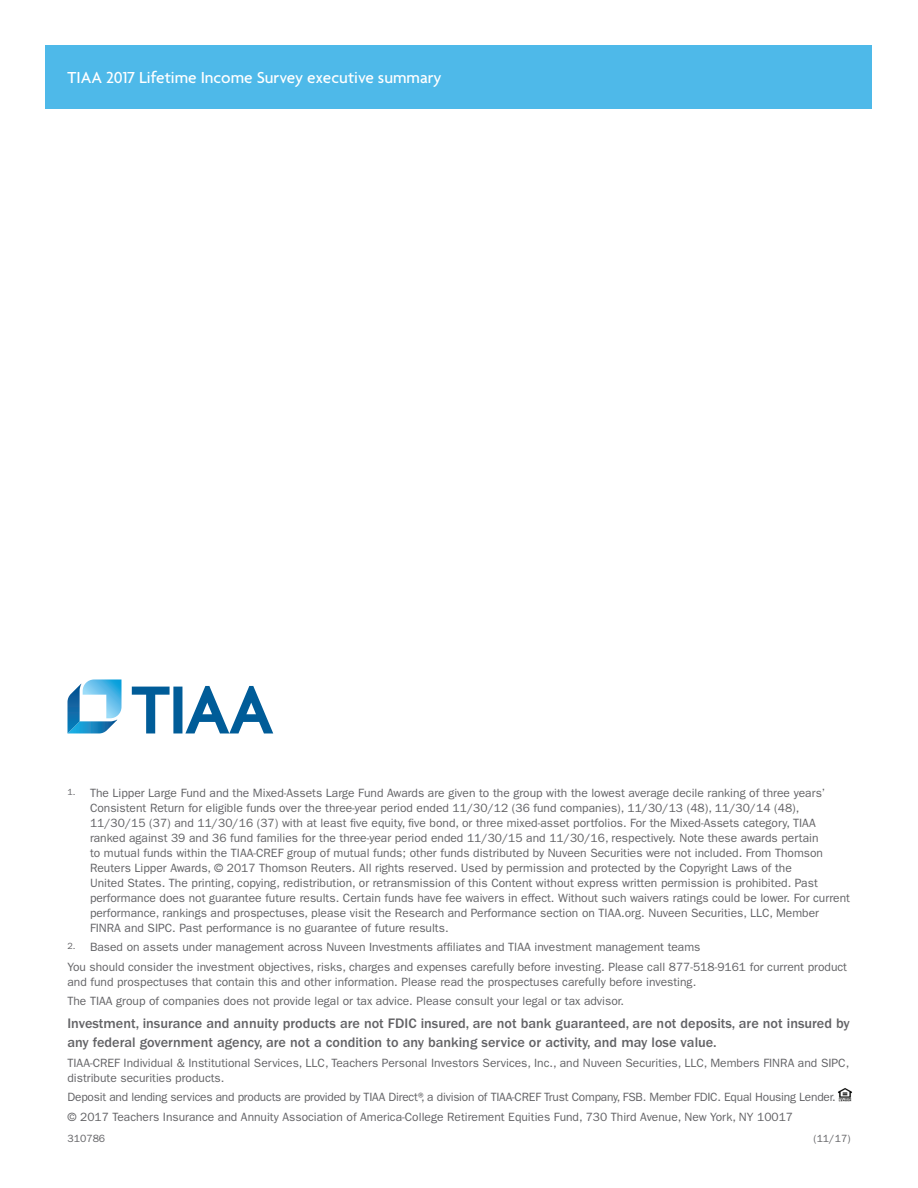
<style>
.page{position:relative;width:918px;height:1188px;background:#fff}
.page>*{position:absolute;margin:0;border:0;box-sizing:border-box;transform-origin:0 0}
.t1{font:500 17.25px "Agenda";color:#fff}
.t2{font:500 14.25px/18.8px "ITC Franklin Gothic Std";color:#636366}
.t3{font:12px/15px "ITC Franklin Gothic Std";color:#636366}
.t4{font:10.5px "ITC Franklin Gothic Std";color:#636366}
</style>
<div class="page">
<img style="left:838px;top:1088px;width:14px;height:14px">
<svg style="left:132px;top:686px;width:141px;height:47px"></svg>
<svg style="left:67px;top:679px;width:55px;height:55px"></svg>
<div style="left:46px;top:46px;width:826px;height:63px;background:#4eb9e9"></div>
<h1 class="t1" style="left:68px;top:68px;width:376px">TIAA 2017 Lifetime Income Survey executive summary</h1>
<p class="t3" style="left:90px;top:785px;width:762px;text-indent:-22px"><sup>1.</sup> The Lipper Large Fund and the Mixed-Assets Large Fund Awards are given to the group with the lowest average decile ranking of three years’ Consistent Return for eligible funds over the three-year period ended 11/30/12 (36 fund companies), 11/30/13 (48), 11/30/14 (48), 11/30/15 (37) and 11/30/16 (37) with at least five equity, five bond, or three mixed-asset portfolios. For the Mixed-Assets category, TIAA ranked against 39 and 36 fund families for the three-year period ended 11/30/15 and 11/30/16, respectively. Note these awards pertain<br>to mutual funds within the TIAA-CREF group of mutual funds; other funds distributed by Nuveen Securities were not included. From Thomson Reuters Lipper Awards, © 2017 Thomson Reuters. All rights reserved. Used by permission and protected by the Copyright Laws of the<br>United States. The printing, copying, redistribution, or retransmission of this Content without express written permission is prohibited. Past performance does not guarantee future results. Certain funds have fee waivers in effect. Without such waivers ratings could be lower. For current performance, rankings and prospectuses, please visit the Research and Performance section on TIAA.org. Nuveen Securities, LLC, Member FINRA and SIPC. Past performance is no guarantee of future results.</p>
<p class="t3" style="left:68px;top:937px;width:781px;line-height:19.5px"><sup>2.</sup> Based on assets under management across Nuveen Investments affiliates and TIAA investment management teams<br>You should consider the investment objectives, risks, charges and expenses carefully before investing. Please call 877-518-9161 for current product</p>
<p class="t3" style="left:68px;top:972px;width:630px;line-height:19.5px">and fund prospectuses that contain this and other information. Please read the prospectuses carefully before investing.<br>The TIAA group of companies does not provide legal or tax advice. Please consult your legal or tax advisor.</p>
<p class="t2" style="left:68px;top:1014px;width:784px">Investment, insurance and annuity products are not FDIC insured, are not bank guaranteed, are not deposits, are not insured by any federal government agency, are not a condition to any banking service or activity, and may lose value.</p>
<p class="t3" style="left:68px;top:1055px;width:783px">TIAA-CREF Individual &amp; Institutional Services, LLC, Teachers Personal Investors Services, Inc., and Nuveen Securities, LLC, Members FINRA and SIPC, distribute securities products.</p>
<p class="t3" style="left:68px;top:1087px;width:770px;line-height:19.5px">Deposit and lending services and products are provided by TIAA Direct®, a division of TIAA-CREF Trust Company, FSB. Member FDIC. Equal Housing Lender. © 2017 Teachers Insurance and Annuity Association of America-College Retirement Equities Fund, 730 Third Avenue, New York, NY 10017</p>
<p class="t4" style="left:67px;top:1132px;width:39px">310786</p>
<p class="t4" style="left:814px;top:1132px;width:38px">(11/17)</p>
</div>
